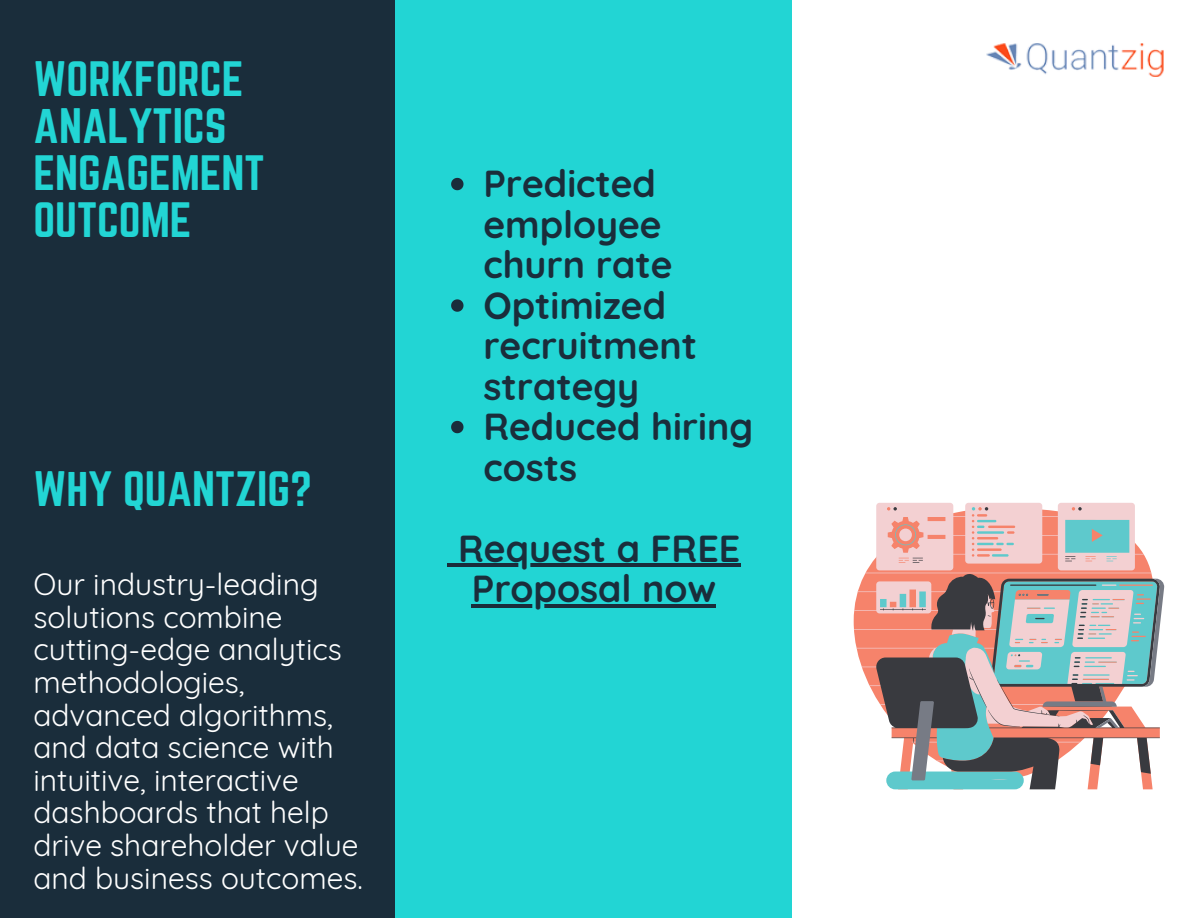
<style>
.page{position:relative;width:1188px;height:918px;background:#fff}
.page>*{position:absolute;margin:0;border:0;box-sizing:border-box;transform-origin:0 0}
.t1{font:43.65px/47.2px "Norwester";color:#22d5d4}
.t2{font:700 37.5px/40.5px "Quicksand";color:#1a2d3b}
.t3{font:30px/32.7px "Quicksand";color:#fff}
</style>
<div class="page">
<div style="left:0;top:0;width:396px;height:918px;background:#1a2d3b"></div>
<div style="left:396px;top:0;width:396px;height:918px;background:#22d5d4"></div>
<svg style="left:451px;top:178px;width:13px;height:12px"></svg>
<svg style="left:451px;top:299px;width:13px;height:13px"></svg>
<svg style="left:451px;top:421px;width:13px;height:12px"></svg>
<svg style="left:448px;top:564px;width:10px;height:3px"></svg>
<hr style="left:458px;top:564px;width:282px;height:3px;background:#1a2d3b">
<hr style="left:472px;top:604px;width:244px;height:4px;background:#1a2d3b">
<svg style="left:854px;top:503px;width:281px;height:195px"></svg>
<svg style="left:876px;top:507px;width:282px;height:282px;background:#d2b3af"></svg>
<svg style="left:911px;top:579px;width:253px;height:201px;background:#a09e9d"></svg>
<img style="left:986px;top:43px;width:178px;height:34px">
<h1 class="t1" style="left:34px;top:57px;width:233px">WORKFORCE<br>ANALYTICS<br>ENGAGEMENT<br>OUTCOME</h1>
<h1 class="t1" style="left:34px;top:467px;width:280px">WHY QUANTZIG?</h1>
<p class="t2" style="left:483px;top:163px;width:271px">Predicted employee churn rate<br>Optimized recruitment strategy<br>Reduced hiring costs</p>
<p class="t2" style="left:458px;top:527px;width:284px">Request a FREE</p>
<p class="t3" style="left:34px;top:567px;width:287px">Our industry-leading</p>
<p class="t2" style="left:472px;top:568px;width:246px">Proposal now</p>
<p class="t3" style="left:34px;top:600px;width:331px">solutions combine cutting-edge analytics methodologies, advanced algorithms, and data science with intuitive, interactive dashboards that help drive shareholder value and business outcomes.</p>
</div>
